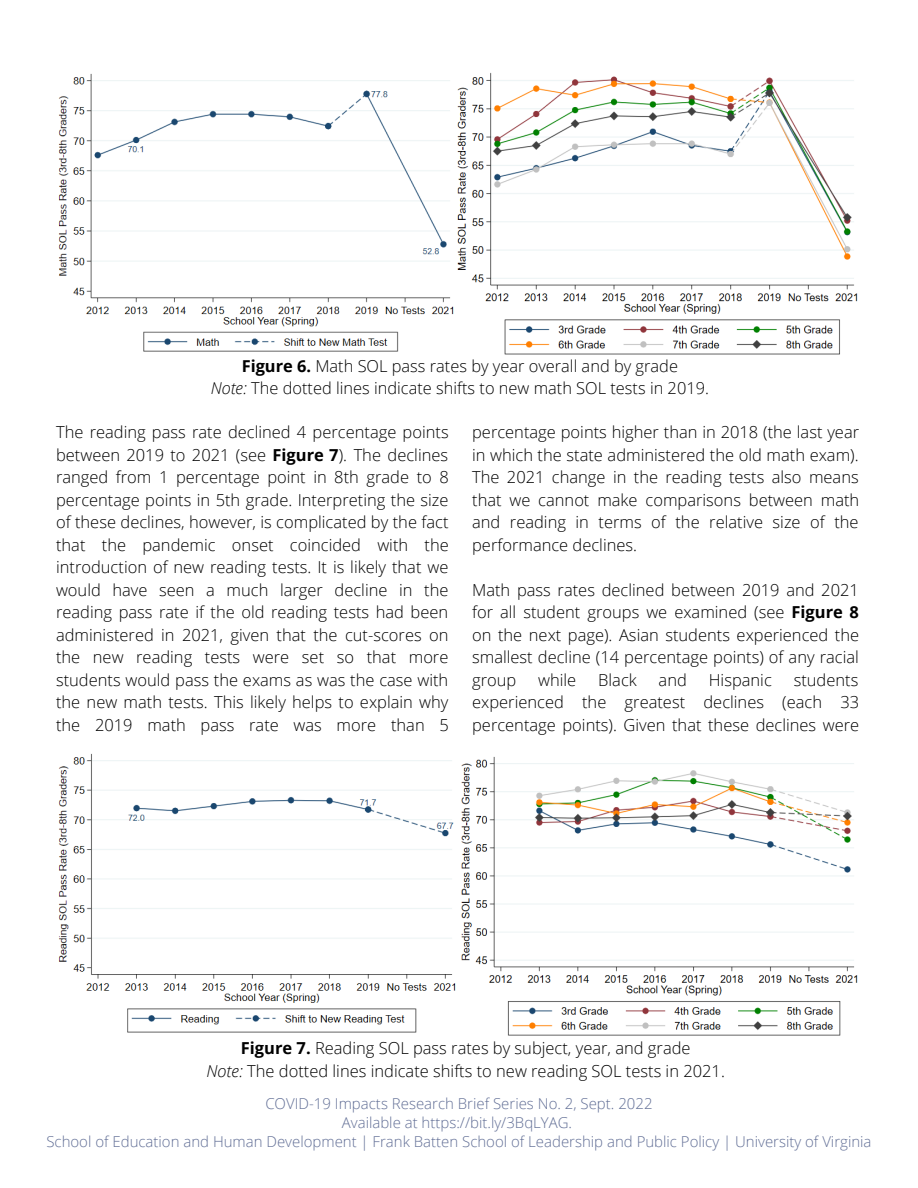
<style>
.page{position:relative;width:918px;height:1188px;background:#fff}
.page>*{position:absolute;margin:0;border:0;box-sizing:border-box;transform-origin:0 0}
.t1{font:300 16.5px/22.5px "Open Sans";color:#000;text-align:justify}
.t2{font:300 16.35px/22.4px "Open Sans";color:#000;text-align:center}
.t3{font:300 15px/19.2px "Open Sans";color:#626f96;text-align:center}
.s1{font-weight:700}
.s2{font-style:italic}
</style>
<div class="page">
<img style="left:58px;top:73px;width:396px;height:279px">
<img style="left:457px;top:73px;width:401px;height:282px">
<img style="left:58px;top:754px;width:398px;height:279px">
<img style="left:461px;top:756px;width:397px;height:280px">
<p class="t2" style="left:211px;top:354px;width:500px"><span class="s1">Figure 6.</span> Math SOL pass rates by year overall and by grade<br><span class="s2">Note:</span> The dotted lines indicate shifts to new math SOL tests in 2019.</p>
<p class="t1" style="left:56px;top:420px;width:394px">The reading pass rate declined 4 percentage points between 2019 to 2021 (see <span class="s1">Figure 7</span>). The declines ranged from 1 percentage point in 8th grade to 8 percentage points in 5th grade. Interpreting the size of these declines, however, is complicated by the fact that the pandemic onset coincided with the introduction of new reading tests. It is likely that we would have seen a much larger decline in the reading pass rate if the old reading tests had been administered in 2021, given that the cut-scores on the new reading tests were set so that more students would pass the exams as was the case with the new math tests. This likely helps to explain why the 2019 math pass rate was more than 5</p>
<p class="t1" style="left:472px;top:420px;width:389px">percentage points higher than in 2018 (the last year in which the state administered the old math exam).<br>The 2021 change in the reading tests also means that we cannot make comparisons between math and reading in terms of the relative size of the performance declines.</p>
<p class="t1" style="left:472px;top:578px;width:389px">Math pass rates declined between 2019 and 2021 for all student groups we examined (see <span class="s1">Figure 8 </span>on the next page). Asian students experienced the smallest decline (14 percentage points) of any racial group</p>
<p class="t1" style="left:472px;top:668px;width:389px;text-indent:322px">students experienced the greatest declines (each 33 percentage points). Given that these declines were</p>
<p class="t1" style="left:538px;top:668px;width:40px">while</p>
<p class="t1" style="left:598px;top:668px;width:40px">Black</p>
<p class="t1" style="left:659px;top:668px;width:30px">and</p>
<p class="t1" style="left:709px;top:668px;width:65px">Hispanic</p>
<p class="t1" style="left:207px;top:1037px;width:520px;text-align:center"><span class="s1">Figure 7.</span> Reading SOL pass rates by subject, year, and grade<br><span class="s2">Note:</span> The dotted lines indicate shifts to new reading SOL tests in 2021.</p>
<p class="t3" style="left:46px;top:1094px;width:827px">COVID-19 Impacts Research Brief Series No. 2, Sept. 2022<br>Available at https://bit.ly/3BqLYAG.<br>School of Education and Human Development | Frank Batten School of Leadership and Public Policy | University of Virginia</p>
</div>
